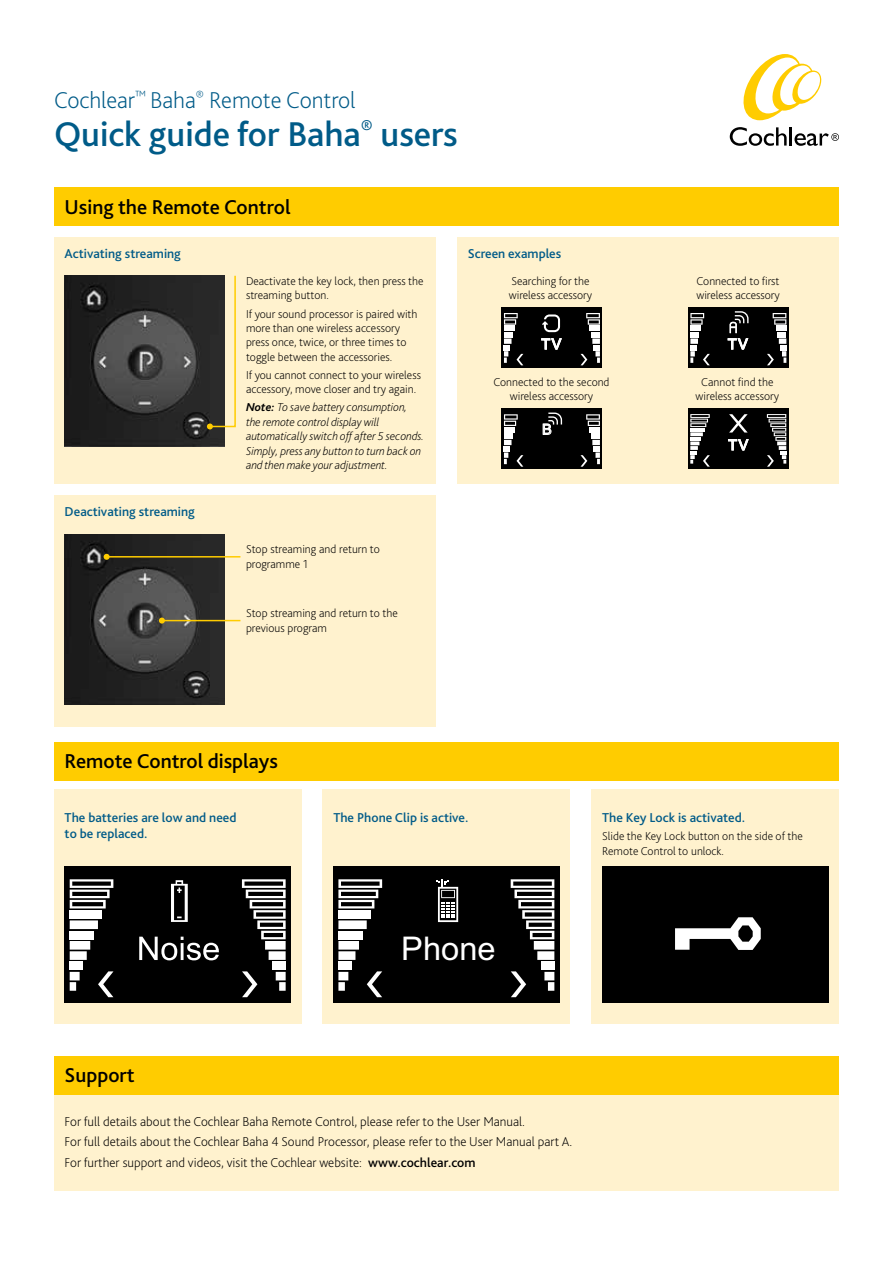
<style>
.page{position:relative;width:893px;height:1263px;background:#fff}
.page>*{position:absolute;margin:0;border:0;box-sizing:border-box;transform-origin:0 0}
.t1{font:500 36px "Bliss Pro";letter-spacing:-.005em;color:#005b88}
.t2{font:32.7px "Arial";color:#fff}
.t3{font:200 24px "Bliss Pro";letter-spacing:-.005em;color:#005b88}
.t4{font:500 21px "Bliss Pro";color:#000}
.t5{font:14.55px "Arial";color:#fff}
.t6{font:200 13.5px/20.4px "Bliss Pro";color:#000}
.t7{font:500 13.5px/16.2px "Bliss Pro";color:#005b88}
.t8{font:200 12px/14.4px "Bliss Pro";color:#000}
.t9{font:italic 200 12px/14.4px "Bliss Pro";letter-spacing:-.005em;color:#000}
.s1{font-weight:700}
.s2{font-weight:500}
</style>
<div class="page">
<svg style="left:743px;top:54px;width:79px;height:66px"></svg>
<svg style="left:730px;top:127px;width:109px;height:19px"></svg>
<div style="left:54px;top:237px;width:382px;height:246px;background:#fff2ce"></div>
<div style="left:457px;top:237px;width:382px;height:246px;background:#fff2ce"></div>
<div style="left:54px;top:495px;width:382px;height:231px;background:#fff2ce"></div>
<div style="left:54px;top:789px;width:247px;height:235px;background:#fff2ce"></div>
<div style="left:323px;top:789px;width:247px;height:235px;background:#fff2ce"></div>
<div style="left:591px;top:789px;width:248px;height:235px;background:#fff2ce"></div>
<div style="left:502px;top:307px;width:100px;height:61px;background:#000"></div>
<svg style="left:586px;top:313px;width:14px;height:12px"></svg>
<svg style="left:504px;top:345px;width:6px;height:18px"></svg>
<div style="left:504px;top:338px;width:7px;height:6px;background:#fff"></div>
<svg style="left:504px;top:313px;width:14px;height:12px"></svg>
<div style="left:504px;top:332px;width:9px;height:5px;background:#fff"></div>
<div style="left:504px;top:326px;width:11px;height:5px;background:#fff"></div>
<svg style="left:516px;top:354px;width:7px;height:11px"></svg>
<svg style="left:580px;top:354px;width:7px;height:11px"></svg>
<svg style="left:542px;top:314px;width:18px;height:18px"></svg>
<svg style="left:594px;top:345px;width:6px;height:18px"></svg>
<div style="left:592px;top:338px;width:8px;height:6px;background:#fff"></div>
<div style="left:589px;top:326px;width:11px;height:5px;background:#fff"></div>
<div style="left:591px;top:332px;width:9px;height:5px;background:#fff"></div>
<svg style="left:541px;top:338px;width:21px;height:12px"></svg>
<div style="left:688px;top:307px;width:101px;height:61px;background:#000"></div>
<svg style="left:773px;top:313px;width:13px;height:12px"></svg>
<svg style="left:690px;top:345px;width:6px;height:18px"></svg>
<div style="left:690px;top:338px;width:8px;height:6px;background:#fff"></div>
<svg style="left:690px;top:313px;width:14px;height:12px"></svg>
<div style="left:690px;top:332px;width:9px;height:5px;background:#fff"></div>
<div style="left:690px;top:326px;width:11px;height:5px;background:#fff"></div>
<svg style="left:703px;top:354px;width:7px;height:11px"></svg>
<svg style="left:767px;top:354px;width:7px;height:11px"></svg>
<svg style="left:780px;top:345px;width:6px;height:18px"></svg>
<div style="left:779px;top:338px;width:7px;height:6px;background:#fff"></div>
<div style="left:776px;top:326px;width:10px;height:5px;background:#fff"></div>
<div style="left:777px;top:332px;width:9px;height:5px;background:#fff"></div>
<svg style="left:728px;top:311px;width:20px;height:39px"></svg>
<div style="left:688px;top:408px;width:101px;height:61px;background:#000"></div>
<svg style="left:690px;top:441px;width:20px;height:26px"></svg>
<hr style="left:690px;top:437px;width:11px;height:4px;background:#fff">
<svg style="left:690px;top:432px;width:13px;height:4px"></svg>
<hr style="left:690px;top:428px;width:15px;height:4px;background:#fff">
<svg style="left:690px;top:423px;width:16px;height:4px"></svg>
<hr style="left:690px;top:419px;width:18px;height:3px;background:#fff">
<svg style="left:690px;top:414px;width:20px;height:4px"></svg>
<svg style="left:691px;top:415px;width:18px;height:11px"></svg>
<hr style="left:767px;top:414px;width:19px;height:4px;background:#e9e9e9">
<svg style="left:767px;top:415px;width:19px;height:52px"></svg>
<svg style="left:728px;top:439px;width:21px;height:11px"></svg>
<svg style="left:729px;top:414px;width:19px;height:19px"></svg>
<div style="left:54px;top:188px;width:785px;height:38px;background:#fc0"></div>
<div style="left:54px;top:742px;width:785px;height:38px;background:#fc0"></div>
<img style="left:65px;top:276px;width:159px;height:170px">
<svg style="left:207px;top:275px;width:29px;height:154px"></svg>
<img style="left:65px;top:534px;width:159px;height:171px">
<hr style="left:107px;top:556px;width:133px;height:1px;background:#fc0">
<svg style="left:104px;top:554px;width:6px;height:6px"></svg>
<hr style="left:162px;top:620px;width:78px;height:1px;background:#fc0">
<svg style="left:159px;top:618px;width:6px;height:6px"></svg>
<div style="left:65px;top:866px;width:226px;height:136px;background:#000"></div>
<svg style="left:98px;top:971px;width:15px;height:26px"></svg>
<svg style="left:242px;top:971px;width:15px;height:26px"></svg>
<div style="left:70px;top:982px;width:6px;height:9px;background:#fff"></div>
<div style="left:70px;top:972px;width:10px;height:8px;background:#fff"></div>
<div style="left:70px;top:961px;width:13px;height:9px;background:#fff"></div>
<div style="left:70px;top:951px;width:17px;height:9px;background:#fff"></div>
<div style="left:70px;top:941px;width:20px;height:9px;background:#fff"></div>
<div style="left:70px;top:931px;width:24px;height:8px;background:#fff"></div>
<div style="left:70px;top:920px;width:28px;height:9px;background:#fff"></div>
<div style="left:70px;top:910px;width:32px;height:9px;background:#fff"></div>
<div style="left:279px;top:982px;width:7px;height:9px;background:#fff"></div>
<svg style="left:70px;top:879px;width:43px;height:29px"></svg>
<div style="left:276px;top:972px;width:10px;height:8px;background:#fff"></div>
<div style="left:272px;top:961px;width:14px;height:9px;background:#fff"></div>
<div style="left:269px;top:951px;width:17px;height:9px;background:#fff"></div>
<div style="left:265px;top:941px;width:21px;height:9px;background:#fff"></div>
<svg style="left:242px;top:879px;width:44px;height:60px"></svg>
<svg style="left:139px;top:937px;width:80px;height:23px"></svg>
<svg style="left:171px;top:880px;width:17px;height:42px"></svg>
<div style="left:333px;top:866px;width:227px;height:136px;background:#000"></div>
<svg style="left:367px;top:971px;width:15px;height:26px"></svg>
<svg style="left:511px;top:971px;width:15px;height:26px"></svg>
<div style="left:338px;top:982px;width:7px;height:9px;background:#fff"></div>
<div style="left:338px;top:972px;width:10px;height:8px;background:#fff"></div>
<div style="left:338px;top:961px;width:14px;height:9px;background:#fff"></div>
<div style="left:338px;top:951px;width:17px;height:9px;background:#fff"></div>
<div style="left:338px;top:941px;width:21px;height:9px;background:#fff"></div>
<div style="left:338px;top:931px;width:25px;height:8px;background:#fff"></div>
<div style="left:338px;top:920px;width:29px;height:9px;background:#fff"></div>
<div style="left:338px;top:910px;width:33px;height:9px;background:#fff"></div>
<div style="left:548px;top:982px;width:6px;height:9px;background:#fff"></div>
<svg style="left:338px;top:879px;width:44px;height:29px"></svg>
<div style="left:544px;top:972px;width:10px;height:8px;background:#fff"></div>
<div style="left:541px;top:961px;width:13px;height:9px;background:#fff"></div>
<div style="left:537px;top:951px;width:17px;height:9px;background:#fff"></div>
<div style="left:534px;top:941px;width:20px;height:9px;background:#fff"></div>
<svg style="left:511px;top:879px;width:43px;height:60px"></svg>
<svg style="left:436px;top:880px;width:22px;height:42px"></svg>
<div style="left:602px;top:866px;width:226px;height:136px;background:#000"></div>
<svg style="left:675px;top:917px;width:86px;height:33px"></svg>
<div style="left:502px;top:408px;width:100px;height:61px;background:#000"></div>
<svg style="left:586px;top:414px;width:14px;height:12px"></svg>
<svg style="left:504px;top:414px;width:14px;height:12px"></svg>
<div style="left:504px;top:433px;width:9px;height:6px;background:#fff"></div>
<div style="left:504px;top:427px;width:11px;height:5px;background:#fff"></div>
<svg style="left:504px;top:440px;width:19px;height:27px"></svg>
<svg style="left:580px;top:455px;width:7px;height:12px"></svg>
<svg style="left:594px;top:446px;width:6px;height:18px"></svg>
<div style="left:592px;top:440px;width:8px;height:5px;background:#fff"></div>
<div style="left:589px;top:427px;width:11px;height:5px;background:#fff"></div>
<div style="left:591px;top:433px;width:9px;height:6px;background:#fff"></div>
<svg style="left:543px;top:412px;width:19px;height:23px"></svg>
<div style="left:54px;top:1087px;width:785px;height:104px;background:#fff2ce"></div>
<div style="left:54px;top:1056px;width:785px;height:38px;background:#fc0"></div>
<h3 class="t3" style="left:54px;top:85px;width:303px">Cochlear<sup>™</sup> Baha<sup>®</sup> Remote Control</h3>
<h1 class="t1" style="left:54px;top:111px;width:405px">Quick guide for Baha<sup>®</sup> users</h1>
<h3 class="t4" style="left:65px;top:194px;width:228px">Using the Remote Control</h3>
<p class="t7" style="left:65px;top:245px;width:118px">Activating streaming</p>
<p class="t7" style="left:65px;top:503px;width:132px">Deactivating streaming</p>
<p class="t8" style="left:246px;top:273px;width:179px">Deactivate the key lock, then press the streaming button.</p>
<p class="t8" style="left:246px;top:306px;width:173px">If your sound processor is paired with more than one wireless accessory press once, twice, or three times to toggle between the accessories.</p>
<p class="t8" style="left:246px;top:367px;width:176px">If you cannot connect to your wireless accessory, move closer and try again.</p>
<p class="t9" style="left:246px;top:400px;width:180px"><span class="s1">Note:</span> To save battery consumption, the remote control display will automatically switch off after 5 seconds.<br>Simply, press any button to turn back on and then make your adjustment.</p>
<p class="t8" style="left:246px;top:542px;width:135px">Stop streaming and return to programme 1</p>
<p class="t8" style="left:246px;top:606px;width:153px">Stop streaming and return to the previous program</p>
<p class="t7" style="left:468px;top:245px;width:95px">Screen examples</p>
<p class="t8" style="left:509px;top:273px;width:85px">Searching for the wireless accessory</p>
<p class="t8" style="left:696px;top:273px;width:85px">Connected to first wireless accessory</p>
<p class="t8" style="left:493px;top:374px;width:118px;text-align:center">Connected to the second wireless accessory</p>
<p class="t8" style="left:696px;top:374px;width:85px;text-align:center">Cannot find the wireless accessory</p>
<p class="t5" style="left:542px;top:420px;width:11px">B</p>
<h3 class="t4" style="left:65px;top:748px;width:215px">Remote Control displays</h3>
<p class="t7" style="left:65px;top:809px;width:173px">The batteries are low and need to be replaced.</p>
<p class="t7" style="left:333px;top:809px;width:137px">The Phone Clip is active.</p>
<p class="t7" style="left:602px;top:809px;width:145px">The Key Lock is activated.</p>
<p class="t8" style="left:602px;top:829px;width:202px">Slide the Key Lock button on the side of the<br>Remote Control to unlock.</p>
<h2 class="t2" style="left:401px;top:927px;width:96px">Phone</h2>
<h3 class="t4" style="left:65px;top:1062px;width:72px">Support</h3>
<p class="t6" style="left:65px;top:1111px;width:509px">For full details about the Cochlear Baha Remote Control, please refer to the User Manual.<br>For full details about the Cochlear Baha 4 Sound Processor, please refer to the User Manual part A.<br>For further support and videos, visit the Cochlear website: <span class="s2">www.cochlear.com</span></p>
</div>
